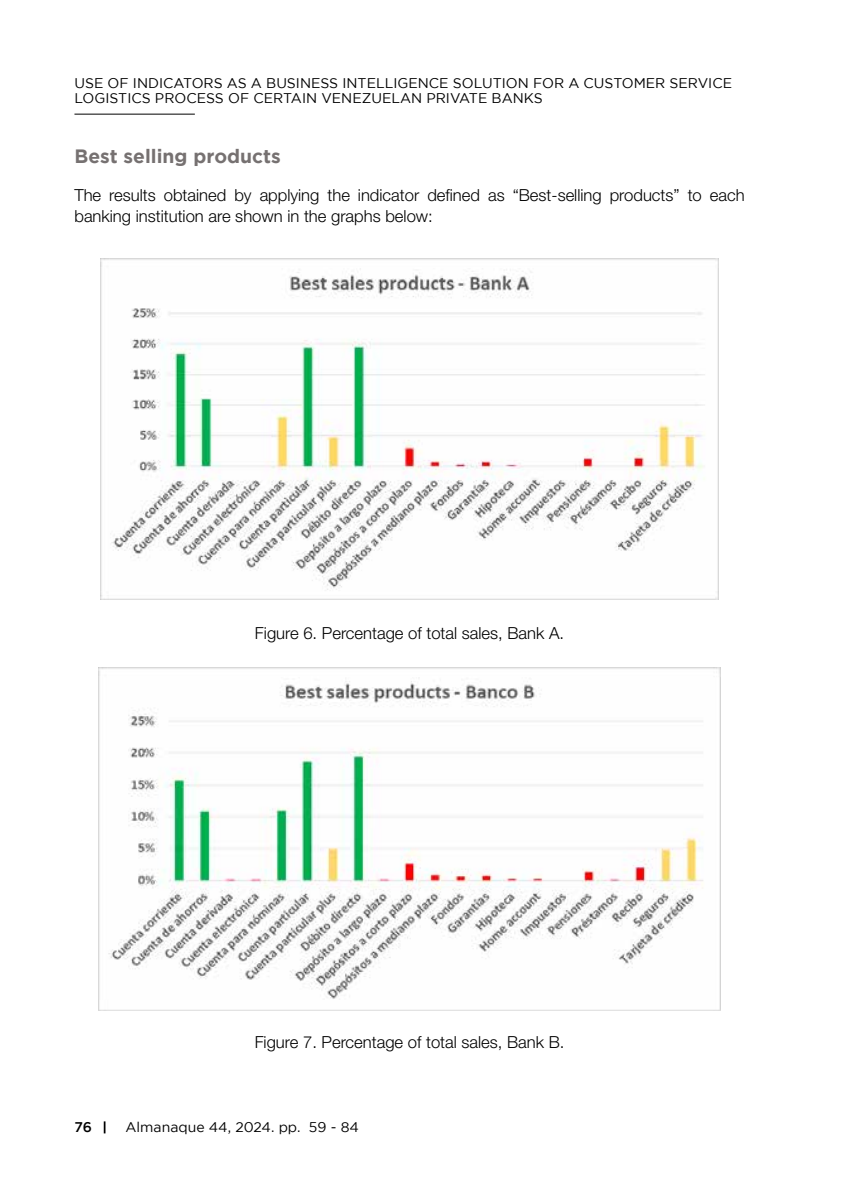
<style>
.page{position:relative;width:844px;height:1191px;background:#fff}
.page>*{position:absolute;margin:0;border:0;box-sizing:border-box;transform-origin:0 0}
.t1{font:700 19.25px "Gotham";color:#767171}
.t2{font:300 16.62px/21px "Helvetica Neue LT Std";color:#000}
.t3{font:14px/15.4px "Gotham";color:#000}
.t4{font:500 14px "Gotham";color:#000}
</style>
<div class="page">
<svg style="left:104px;top:1121px;width:1px;height:12px"></svg>
<hr style="left:74px;top:114px;width:121px;height:1px;background:#000">
<img style="left:101px;top:259px;width:617px;height:340px">
<img style="left:98px;top:667px;width:622px;height:343px">
<p class="t3" style="left:74px;top:75px;width:659px">USE OF INDICATORS AS A BUSINESS INTELLIGENCE SOLUTION FOR A CUSTOMER SERVICE<br>LOGISTICS PROCESS OF CERTAIN VENEZUELAN PRIVATE BANKS</p>
<p class="t1" style="left:74px;top:145px;width:208px">Best selling products</p>
<p class="t2" style="left:74px;top:185px;width:671px">The results obtained by applying the indicator defined as “Best-selling products” to each banking institution are shown in the graphs below:</p>
<p class="t2" style="left:255px;top:622px;width:310px">Figure 6. Percentage of total sales, Bank A.</p>
<p class="t2" style="left:254px;top:1031px;width:311px">Figure 7. Percentage of total sales, Bank B.</p>
<p class="t4" style="left:74px;top:1118px;width:19px">76</p>
<p class="t3" style="left:125px;top:1118px;width:235px">Almanaque 44, 2024. pp. 59 - 84</p>
</div>
